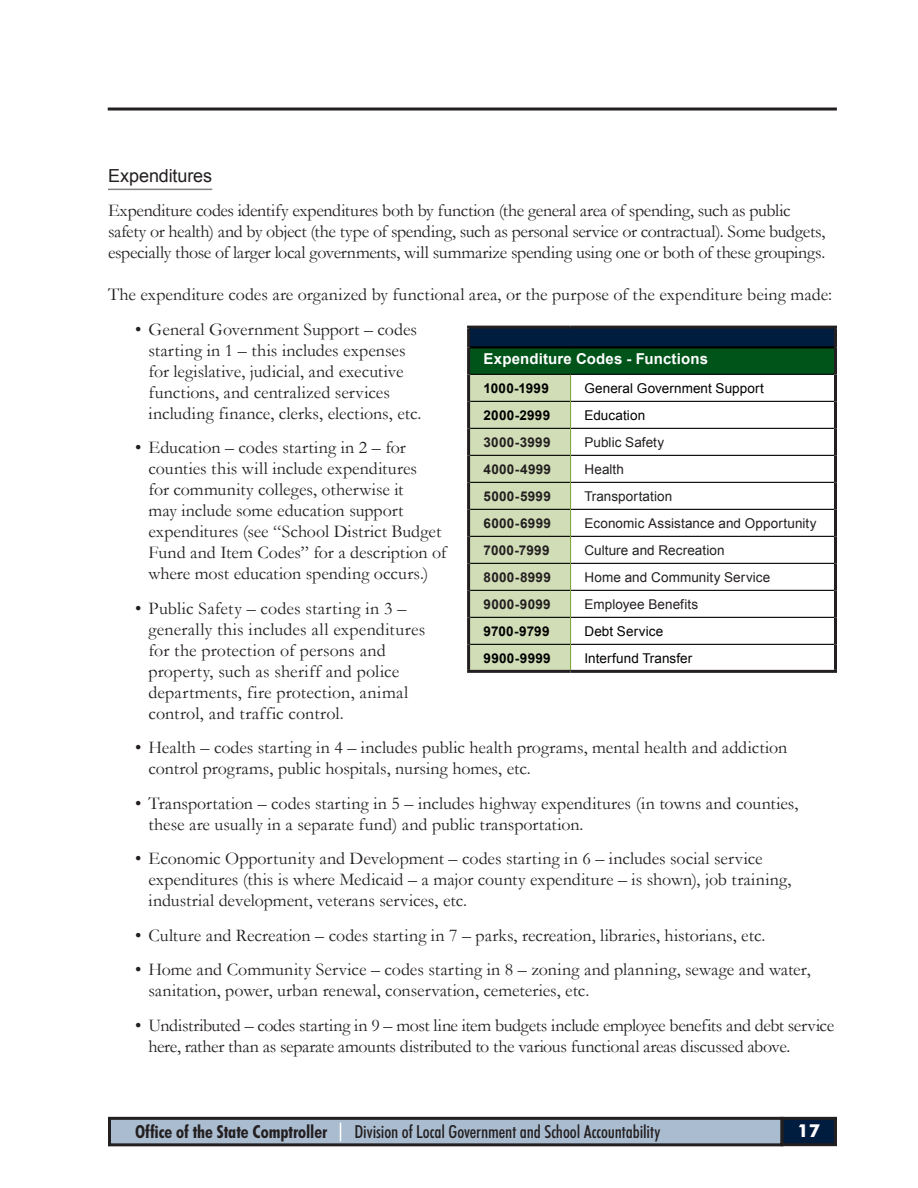
<style>
.page{position:relative;width:918px;height:1188px;background:#fff}
.page>*{position:absolute;margin:0;border:0;box-sizing:border-box;transform-origin:0 0}
.AnnRep_Body_Text{font:18px/21px "Garamond";color:#231f20}
.AnnRep_Body_Text-2{font:18px/21px "Garamond";letter-spacing:-.02em;color:#231f20}
.t1{font:500 condensed 18px "Futura BT";letter-spacing:-.005em;color:#231f20}
.t2{font:700 condensed 18px "Futura BT";letter-spacing:-.005em;color:#231f20}
.Ann_Rep_subheadings{font:18px "Arial";letter-spacing:-.005em;color:#231f20}
.t3{font:700 18px "Futura BT";color:#fff}
.footnote{font:700 15px "Arial";letter-spacing:.01em;color:#fff}
.footnote-2{font:13.5px "Arial";letter-spacing:.005em;color:#231f20}
.footnote-3{font:700 13.5px "Arial";letter-spacing:.02em;color:#231f20}
.footnote-4{font:13.5px "Arial";letter-spacing:.005em;color:#000}
.footnote-5{font:700 13.5px "Arial";letter-spacing:.02em;color:#000}
.footnote-6{font:700 13.5px "Arial";color:#000}
</style>
<div class="page">
<hr style="left:108px;top:108px;width:729px;height:3px;background:#231f20">
<div style="left:782px;top:1118px;width:54px;height:27px;background:#001c3e"></div>
<div style="left:781px;top:1117px;width:56px;height:29px;border:3px solid #231f20"></div>
<div style="left:110px;top:1118px;width:672px;height:27px;background:#aabcd0"></div>
<div style="left:108px;top:1117px;width:675px;height:29px;border:3px solid #231f20"></div>
<svg style="left:340px;top:1123px;width:1px;height:18px"></svg>
<hr style="left:108px;top:189px;width:104px;height:1px;background:#808285">
<div style="left:469px;top:327px;width:367px;height:20px;background:#001c3e"></div>
<div style="left:469px;top:347px;width:367px;height:27px;background:#00541a"></div>
<hr style="left:470px;top:346px;width:101px;height:2px;background:#000">
<hr style="left:571px;top:346px;width:263px;height:2px;background:#000">
<hr style="left:571px;top:374px;width:263px;height:1px;background:#000">
<hr style="left:571px;top:401px;width:263px;height:1px;background:#000">
<hr style="left:571px;top:428px;width:263px;height:1px;background:#000">
<hr style="left:571px;top:455px;width:263px;height:1px;background:#000">
<hr style="left:571px;top:482px;width:263px;height:1px;background:#000">
<hr style="left:571px;top:509px;width:263px;height:1px;background:#000">
<hr style="left:571px;top:536px;width:263px;height:1px;background:#000">
<hr style="left:571px;top:563px;width:263px;height:1px;background:#000">
<hr style="left:571px;top:590px;width:263px;height:1px;background:#000">
<hr style="left:571px;top:617px;width:263px;height:1px;background:#000">
<hr style="left:571px;top:644px;width:263px;height:1px;background:#000">
<svg style="left:470px;top:374px;width:101px;height:296px"></svg>
<hr style="left:467px;top:326px;width:104px;height:3px;background:#231f20">
<hr style="left:467px;top:329px;width:3px;height:18px;background:#231f20">
<hr style="left:571px;top:326px;width:266px;height:3px;background:#231f20">
<hr style="left:834px;top:329px;width:3px;height:18px;background:#231f20">
<hr style="left:467px;top:347px;width:3px;height:27px;background:#231f20">
<hr style="left:834px;top:347px;width:3px;height:27px;background:#231f20">
<hr style="left:467px;top:374px;width:3px;height:27px;background:#231f20">
<hr style="left:834px;top:374px;width:3px;height:27px;background:#231f20">
<hr style="left:467px;top:401px;width:3px;height:27px;background:#231f20">
<hr style="left:834px;top:401px;width:3px;height:27px;background:#231f20">
<hr style="left:467px;top:428px;width:3px;height:27px;background:#231f20">
<hr style="left:834px;top:428px;width:3px;height:27px;background:#231f20">
<hr style="left:467px;top:455px;width:3px;height:27px;background:#231f20">
<hr style="left:834px;top:455px;width:3px;height:27px;background:#231f20">
<hr style="left:467px;top:482px;width:3px;height:27px;background:#231f20">
<hr style="left:834px;top:482px;width:3px;height:27px;background:#231f20">
<hr style="left:467px;top:509px;width:3px;height:27px;background:#231f20">
<hr style="left:834px;top:509px;width:3px;height:27px;background:#231f20">
<hr style="left:467px;top:536px;width:3px;height:27px;background:#231f20">
<hr style="left:834px;top:536px;width:3px;height:27px;background:#231f20">
<hr style="left:467px;top:563px;width:3px;height:27px;background:#231f20">
<hr style="left:834px;top:563px;width:3px;height:27px;background:#231f20">
<hr style="left:467px;top:590px;width:3px;height:27px;background:#231f20">
<hr style="left:834px;top:590px;width:3px;height:27px;background:#231f20">
<hr style="left:467px;top:617px;width:3px;height:27px;background:#231f20">
<hr style="left:834px;top:617px;width:3px;height:27px;background:#231f20">
<hr style="left:467px;top:644px;width:3px;height:26px;background:#231f20">
<hr style="left:834px;top:644px;width:3px;height:26px;background:#231f20">
<hr style="left:467px;top:670px;width:104px;height:3px;background:#231f20">
<hr style="left:571px;top:670px;width:266px;height:3px;background:#231f20">
<p class="Ann_Rep_subheadings" style="left:108px;top:164px;width:106px">Expenditures</p>
<p class="AnnRep_Body_Text-2" style="left:108px;top:200px;width:719px">Expenditure codes identify expenditures both by function (the general area of spending, such as public safety or health) and by object (the type of spending, such as personal service or contractual). Some budgets, especially those of larger local governments, will summarize spending using one or both of these groupings.</p>
<p class="AnnRep_Body_Text" style="left:108px;top:284px;width:726px">The expenditure codes are organized by functional area, or the purpose of the expenditure being made:</p>
<p class="AnnRep_Body_Text" style="left:148px;top:318px;width:275px;text-indent:-14px">• General Government Support – codes starting in 1 – this includes expenses for legislative, judicial, and executive functions, and centralized services including finance, clerks, elections, etc.</p>
<p class="AnnRep_Body_Text" style="left:148px;top:437px;width:300px;text-indent:-14px">• Education – codes starting in 2 – for counties this will include expenditures<br>for community colleges, otherwise it<br>may include some education support expenditures (see “School District Budget Fund and Item Codes” for a description of where most education spending occurs.)</p>
<p class="AnnRep_Body_Text" style="left:148px;top:597px;width:278px;text-indent:-14px">• Public Safety – codes starting in 3 – generally this includes all expenditures for the protection of persons and property, such as sheriff and police departments, fire protection, animal control, and traffic control.</p>
<p class="AnnRep_Body_Text" style="left:148px;top:737px;width:640px;text-indent:-14px">• Health – codes starting in 4 – includes public health programs, mental health and addiction control programs, public hospitals, nursing homes, etc.</p>
<p class="AnnRep_Body_Text" style="left:148px;top:792px;width:651px;text-indent:-14px">• Transportation – codes starting in 5 – includes highway expenditures (in towns and counties, these are usually in a separate fund) and public transportation.</p>
<p class="AnnRep_Body_Text" style="left:148px;top:848px;width:645px;text-indent:-14px">• Economic Opportunity and Development – codes starting in 6 – includes social service expenditures (this is where Medicaid – a major county expenditure – is shown), job training, industrial development, veterans services, etc.</p>
<p class="AnnRep_Body_Text" style="left:135px;top:924px;width:632px">• Culture and Recreation – codes starting in 7 – parks, recreation, libraries, historians, etc.</p>
<p class="AnnRep_Body_Text" style="left:148px;top:959px;width:664px;text-indent:-14px">• Home and Community Service – codes starting in 8 – zoning and planning, sewage and water, sanitation, power, urban renewal, conservation, cemeteries, etc.</p>
<p class="AnnRep_Body_Text-2" style="left:148px;top:1014px;width:687px;text-indent:-14px">• Undistributed – codes starting in 9 – most line item budgets include employee benefits and debt service here, rather than as separate amounts distributed to the various functional areas discussed above.</p>
<p class="footnote" style="left:484px;top:349px;width:226px">Expenditure Codes - Functions</p>
<p class="footnote-5" style="left:484px;top:379px;width:67px">1000-1999</p>
<p class="footnote-4" style="left:584px;top:379px;width:181px">General Government Support</p>
<p class="footnote-5" style="left:484px;top:406px;width:68px">2000-2999</p>
<p class="footnote-4" style="left:584px;top:406px;width:62px">Education</p>
<p class="footnote-3" style="left:484px;top:433px;width:68px">3000-3999</p>
<p class="footnote-2" style="left:584px;top:433px;width:81px">Public Safety</p>
<p class="footnote-3" style="left:484px;top:460px;width:69px">4000-4999</p>
<p class="footnote-2" style="left:584px;top:460px;width:41px">Health</p>
<p class="footnote-3" style="left:484px;top:487px;width:69px">5000-5999</p>
<p class="footnote-2" style="left:584px;top:487px;width:89px">Transportation</p>
<p class="footnote-3" style="left:484px;top:514px;width:69px">6000-6999</p>
<p class="footnote-2" style="left:584px;top:514px;width:234px">Economic Assistance and Opportunity</p>
<p class="footnote-3" style="left:484px;top:541px;width:67px">7000-7999</p>
<p class="footnote-2" style="left:584px;top:541px;width:142px">Culture and Recreation</p>
<p class="footnote-3" style="left:484px;top:568px;width:69px">8000-8999</p>
<p class="footnote-2" style="left:584px;top:568px;width:188px">Home and Community Service</p>
<p class="footnote-3" style="left:484px;top:595px;width:69px">9000-9099</p>
<p class="footnote-2" style="left:584px;top:595px;width:115px">Employee Benefits</p>
<p class="footnote-6" style="left:484px;top:622px;width:67px">9700-9799</p>
<p class="footnote-4" style="left:584px;top:622px;width:80px">Debt Service</p>
<p class="footnote-5" style="left:484px;top:649px;width:69px">9900-9999</p>
<p class="footnote-4" style="left:584px;top:649px;width:109px">Interfund Transfer</p>
<p class="t2" style="left:135px;top:1121px;width:194px">Office of the State Comptroller</p>
<p class="t1" style="left:354px;top:1121px;width:307px">Division of Local Government and School Accountability</p>
<p class="t3" style="left:798px;top:1120px;width:24px">17</p>
</div>
